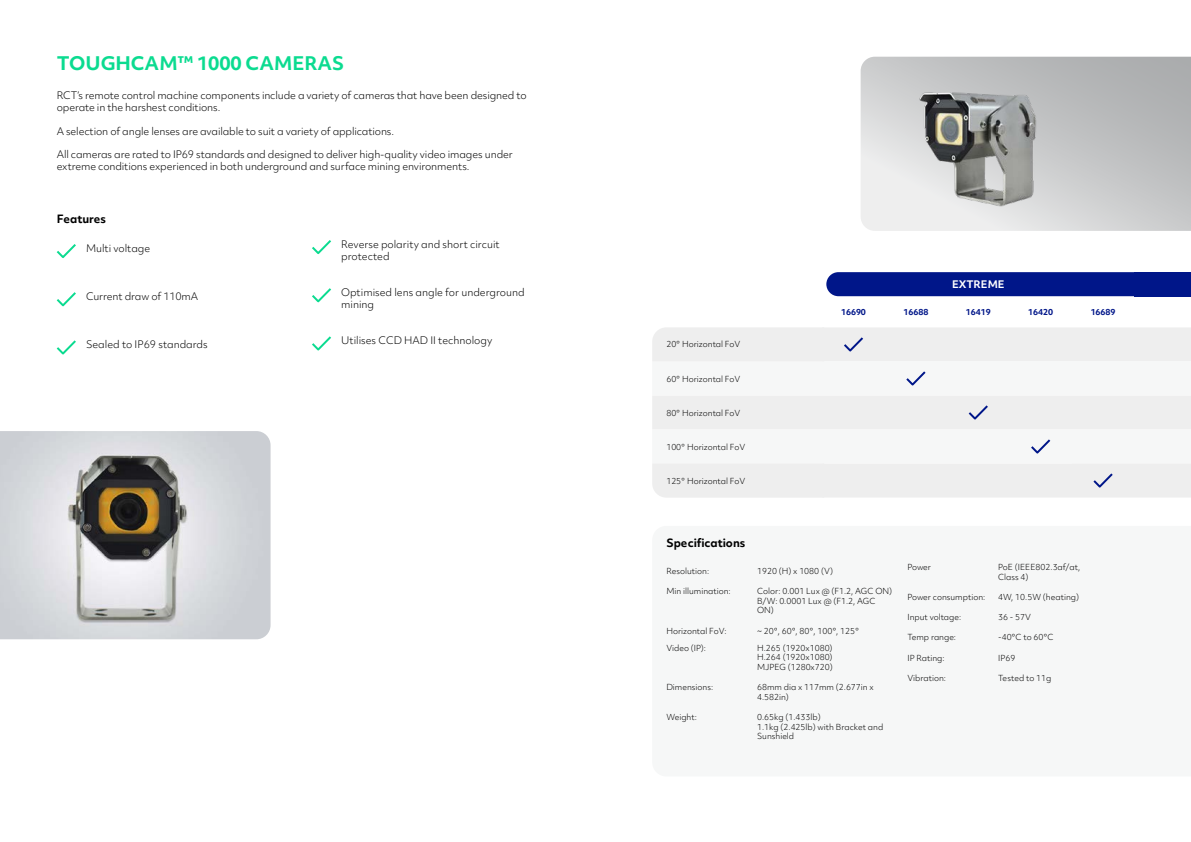
<style>
.page{position:relative;width:1191px;height:842px;background:#fff}
.page>*{position:absolute;margin:0;border:0;box-sizing:border-box;transform-origin:0 0}
.t1{font:700 18px "Objektiv Mk 2";color:#0bdb90}
.t2{font:700 11px "Objektiv Mk 2";color:#000}
.t3{font:300 10px/12px "Objektiv Mk 2";letter-spacing:-.01em;color:#000}
.t4{font:700 10px "Objektiv Mk 2";color:#fff}
.t5{font:300 8px/9.6px "Objektiv Mk 2";color:#000}
.t6{font:700 8px "Objektiv Mk 2";color:#001689}
</style>
<div class="page">
<svg style="left:56px;top:244px;width:20px;height:14px"></svg>
<svg style="left:56px;top:292px;width:20px;height:15px"></svg>
<svg style="left:56px;top:340px;width:20px;height:15px"></svg>
<svg style="left:312px;top:240px;width:19px;height:15px"></svg>
<svg style="left:312px;top:288px;width:19px;height:15px"></svg>
<svg style="left:312px;top:336px;width:19px;height:15px"></svg>
<div style="left:1134px;top:272px;width:57px;height:24px;background:#001689"></div>
<div style="left:824px;top:327px;width:367px;height:170px;background:#eee"></div>
<svg style="left:652px;top:361px;width:539px;height:102px;fill:#f6f7f7"></svg>
<div style="left:826px;top:272px;width:308px;height:24px;background:#001689"></div>
<div style="left:652px;top:327px;width:172px;height:34px;background:#eee"></div>
<svg style="left:842px;top:336px;width:22px;height:17px"></svg>
<svg style="left:905px;top:370px;width:22px;height:17px"></svg>
<svg style="left:967px;top:404px;width:22px;height:17px"></svg>
<svg style="left:1029px;top:438px;width:22px;height:17px"></svg>
<div style="left:652px;top:463px;width:172px;height:35px;background:#eee"></div>
<div style="left:1071px;top:463px;width:120px;height:34px;background:#eee"></div>
<img style="left:0;top:431px;width:270px;height:208px">
<svg style="left:860px;top:57px;width:331px;height:174px;background:#c2c3c4"></svg>
<img style="left:880px;top:57px;width:205px;height:174px">
<h1 class="t1" style="left:57px;top:51px;width:289px">TOUGHCAM™ 1000 CAMERAS</h1>
<p class="t3" style="left:57px;top:90px;width:471px">RCT’s remote control machine components include a variety of cameras that have been designed to operate in the harshest conditions.</p>
<p class="t3" style="left:57px;top:125px;width:339px">A selection of angle lenses are available to suit a variety of applications.</p>
<p class="t3" style="left:57px;top:148px;width:457px">All cameras are rated to IP69 standards and designed to deliver high-quality video images under extreme conditions experienced in both underground and surface mining environments.</p>
<h2 class="t2" style="left:57px;top:211px;width:51px">Features</h2>
<p class="t3" style="left:86px;top:242px;width:66px">Multi voltage</p>
<p class="t3" style="left:86px;top:290px;width:114px">Current draw of 110mA</p>
<p class="t3" style="left:86px;top:338px;width:123px">Sealed to IP69 standards</p>
<p class="t3" style="left:341px;top:238px;width:160px">Reverse polarity and short circuit protected</p>
<p class="t3" style="left:341px;top:286px;width:185px">Optimised lens angle for underground mining</p>
<p class="t3" style="left:341px;top:334px;width:153px">Utilises CCD HAD II technology</p>
<p class="t4" style="left:952px;top:277px;width:54px">EXTREME</p>
<p class="t5" style="left:666px;top:340px;width:75px">20° Horizontal FoV</p>
<p class="t5" style="left:666px;top:374px;width:75px">60° Horizontal FoV</p>
<p class="t5" style="left:666px;top:408px;width:75px">80° Horizontal FoV</p>
<p class="t5" style="left:666px;top:442px;width:80px">100° Horizontal FoV</p>
<p class="t5" style="left:666px;top:476px;width:80px">125° Horizontal FoV</p>
<p class="t6" style="left:841px;top:306px;width:26px">16690</p>
<p class="t6" style="left:903px;top:306px;width:26px">16688</p>
<p class="t6" style="left:966px;top:306px;width:26px">16419</p>
<p class="t6" style="left:1028px;top:306px;width:26px">16420</p>
<p class="t6" style="left:1090px;top:306px;width:26px">16689</p>
<h2 class="t2" style="left:666px;top:535px;width:80px">Specifications</h2>
<p class="t5" style="left:666px;top:566px;width:44px">Resolution:</p>
<p class="t5" style="left:757px;top:566px;width:77px">1920 (H) x 1080 (V)</p>
<p class="t5" style="left:666px;top:586px;width:66px">Min illumination:</p>
<p class="t5" style="left:757px;top:586px;width:137px">Color: 0.001 Lux @ (F1.2, AGC ON)<br>B/W: 0.0001 Lux @ (F1.2, AGC<br>ON)</p>
<p class="t5" style="left:666px;top:626px;width:62px">Horizontal FoV:</p>
<p class="t5" style="left:757px;top:626px;width:103px">~ 20°, 60°, 80°, 100°, 125°</p>
<p class="t5" style="left:666px;top:643px;width:41px">Video (IP):</p>
<p class="t5" style="left:757px;top:643px;width:77px;text-align:justify">H.265 (1920x1080)<br>H.264 (1920x1080)<br>MJPEG (1280x720)</p>
<p class="t5" style="left:666px;top:682px;width:48px">Dimensions:</p>
<p class="t5" style="left:757px;top:682px;width:118px">68mm dia x 117mm (2.677in x<br>4.582in)</p>
<p class="t5" style="left:666px;top:712px;width:32px">Weight:</p>
<p class="t5" style="left:757px;top:712px;width:128px">0.65kg (1.433lb)<br>1.1kg (2.425lb) with Bracket and<br>Sunshield</p>
<p class="t5" style="left:907px;top:562px;width:25px">Power</p>
<p class="t5" style="left:998px;top:562px;width:84px">PoE (IEEE802.3af/at,<br>Class 4)</p>
<p class="t5" style="left:907px;top:592px;width:79px">Power consumption:</p>
<p class="t5" style="left:998px;top:592px;width:82px">4W, 10.5W (heating)</p>
<p class="t5" style="left:907px;top:612px;width:55px">Input voltage:</p>
<p class="t5" style="left:998px;top:612px;width:34px">36 - 57V</p>
<p class="t5" style="left:907px;top:632px;width:50px">Temp range:</p>
<p class="t5" style="left:998px;top:632px;width:57px">-40°C to 60°C</p>
<p class="t5" style="left:907px;top:653px;width:39px">IP Rating:</p>
<p class="t5" style="left:998px;top:653px;width:19px">IP69</p>
<p class="t5" style="left:907px;top:673px;width:40px">Vibration:</p>
<p class="t5" style="left:998px;top:673px;width:55px">Tested to 11g</p>
</div>
